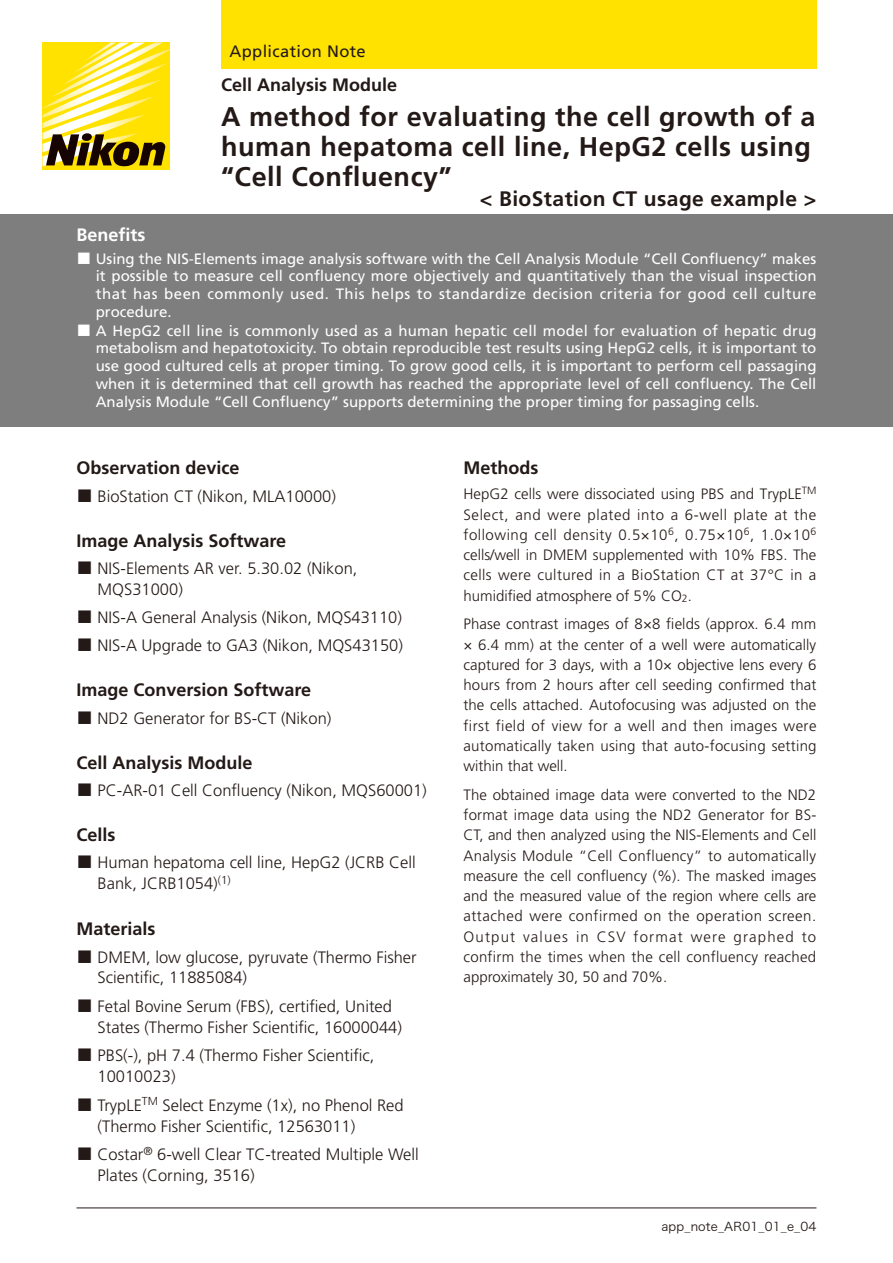
<style>
.page{position:relative;width:893px;height:1263px;background:#fff}
.page>*{position:absolute;margin:0;border:0;box-sizing:border-box;transform-origin:0 0}
.t1{font:700 27px/30px "Frutiger LT Std";letter-spacing:.02em;color:#231916}
.t2{font:700 21px "Frutiger LT Std";letter-spacing:.02em;color:#231916}
.t3{font:700 18px "Frutiger LT Std";color:#231916}
.t4{font:700 18px "Frutiger LT Std";color:#fff}
.t5{font:300 16.5px/20.9px "Frutiger LT Std";color:#231916}
.t6{font:16.5px "Frutiger LT Std";letter-spacing:.02em;color:#231916}
.t7{font:300 15px/20.2px "Frutiger LT Std";letter-spacing:.015em;color:#231916;text-align:justify}
.t8{font:15px/17.9px "Frutiger LT Std";color:#fff;text-align:justify}
.t9{font:12px "Hira Kaku Std W3";letter-spacing:.015em;color:#231916}
.s1{font-family:"Hira Kaku Std W3"}
.s2{font-family:"Hira Kaku Std W3";font-weight:400}
</style>
<div class="page">
<div style="left:43px;top:43px;width:127px;height:127px;background:#ffe200"></div>
<svg style="left:43px;top:43px;width:127px;height:124px"></svg>
<div style="left:221px;top:0;width:595px;height:68px;background:#ffe200"></div>
<div style="left:0;top:214px;width:893px;height:212px;background:#7e7e7e"></div>
<hr style="left:77px;top:1208px;width:739px;height:1px;background:#231916">
<p class="t6" style="left:230px;top:41px;width:138px">Application Note</p>
<p class="t3" style="left:221px;top:75px;width:178px">Cell Analysis Module</p>
<h1 class="t1" style="left:221px;top:102px;width:596px">A method for evaluating the cell growth of a human hepatoma cell line, HepG2 cells using “Cell Confluency”</h1>
<h2 class="t2" style="left:480px;top:187px;width:338px">&lt; BioStation CT usage example &gt;</h2>
<p class="t4" style="left:77px;top:225px;width:71px">Benefits</p>
<p class="t8" style="left:96px;top:250px;width:722px;text-indent:-19px"><span class="s1">■</span> Using the NIS-Elements image analysis software with the Cell Analysis Module “Cell Confluency” makes it possible to measure cell confluency more objectively and quantitatively than the visual inspection that has been commonly used. This helps to standardize decision criteria for good cell culture procedure.</p>
<p class="t8" style="left:96px;top:322px;width:722px;text-indent:-19px"><span class="s1">■</span> A HepG2 cell line is commonly used as a human hepatic cell model for evaluation of hepatic drug metabolism and hepatotoxicity. To obtain reproducible test results using HepG2 cells, it is important to use good cultured cells at proper timing. To grow good cells, it is important to perform cell passaging when it is determined that cell growth has reached the appropriate level of cell confluency. The Cell Analysis Module “Cell Confluency” supports determining the proper timing for passaging cells.</p>
<p class="t3" style="left:77px;top:457px;width:165px">Observation device</p>
<p class="t5" style="left:77px;top:486px;width:261px"><span class="s2">■</span> BioStation CT (Nikon, MLA10000)</p>
<p class="t3" style="left:77px;top:530px;width:211px">Image Analysis Software</p>
<p class="t5" style="left:98px;top:558px;width:261px;text-indent:-21px"><span class="s2">■</span> NIS-Elements AR ver. 5.30.02 (Nikon,<br>MQS31000)</p>
<p class="t5" style="left:77px;top:607px;width:327px"><span class="s2">■</span> NIS-A General Analysis (Nikon, MQS43110)</p>
<p class="t5" style="left:77px;top:635px;width:328px"><span class="s2">■</span> NIS-A Upgrade to GA3 (Nikon, MQS43150)</p>
<p class="t3" style="left:77px;top:679px;width:236px">Image Conversion Software</p>
<p class="t5" style="left:77px;top:708px;width:256px"><span class="s2">■</span> ND2 Generator for BS-CT (Nikon)</p>
<p class="t3" style="left:77px;top:752px;width:178px">Cell Analysis Module</p>
<p class="t5" style="left:77px;top:780px;width:352px"><span class="s2">■</span> PC-AR-01 Cell Confluency (Nikon, MQS60001)</p>
<p class="t3" style="left:77px;top:824px;width:41px">Cells</p>
<p class="t5" style="left:98px;top:852px;width:320px;text-indent:-21px"><span class="s2">■</span> Human hepatoma cell line, HepG2 (JCRB Cell<br>Bank, JCRB1054)<sup>(1)</sup></p>
<p class="t3" style="left:77px;top:918px;width:81px">Materials</p>
<p class="t5" style="left:98px;top:947px;width:321px;text-indent:-21px"><span class="s2">■</span> DMEM, low glucose, pyruvate (Thermo Fisher<br>Scientific, 11885084)</p>
<p class="t5" style="left:98px;top:996px;width:306px;text-indent:-21px"><span class="s2">■</span> Fetal Bovine Serum (FBS), certified, United<br>States (Thermo Fisher Scientific, 16000044)</p>
<p class="t5" style="left:98px;top:1045px;width:278px;text-indent:-21px"><span class="s2">■</span> PBS(-), pH 7.4 (Thermo Fisher Scientific,<br>10010023)</p>
<p class="t5" style="left:98px;top:1095px;width:308px;text-indent:-21px"><span class="s2">■</span> TrypLE<sup>TM</sup> Select Enzyme (1x), no Phenol Red (Thermo Fisher Scientific, 12563011)</p>
<p class="t5" style="left:98px;top:1144px;width:323px;text-indent:-21px"><span class="s2">■</span> Costar<sup>®</sup> 6-well Clear TC-treated Multiple Well<br>Plates (Corning, 3516)</p>
<p class="t3" style="left:463px;top:457px;width:76px">Methods</p>
<p class="t7" style="left:463px;top:484px;width:354px">HepG2 cells were dissociated using PBS and TrypLE<sup>TM </sup>Select, and were plated into a 6-well plate at the following cell density 0.5×10<sup>6</sup>, 0.75×10<sup>6</sup>, 1.0×10<sup>6 </sup>cells/well in DMEM supplemented with 10% FBS. The cells were cultured in a BioStation CT at 37°C in a humidified atmosphere of 5% CO<sub>2</sub>.</p>
<p class="t7" style="left:463px;top:614px;width:355px">Phase contrast images of 8×8 fields (approx. 6.4 mm × 6.4 mm) at the center of a well were automatically captured for 3 days, with a 10× objective lens every 6 hours from 2 hours after cell seeding confirmed that the cells attached. Autofocusing was adjusted on the first field of view for a well and then images were automatically taken using that auto-focusing setting within that well.</p>
<p class="t7" style="left:463px;top:785px;width:354px">The obtained image data were converted to the ND2 format image data using the ND2 Generator for BS-CT, and then analyzed using the NIS-Elements and Cell Analysis Module “Cell Confluency” to automatically measure the cell confluency (%). The masked images and the measured value of the region where cells are attached were confirmed on the operation screen.<br>Output values in CSV format were graphed to confirm the times when the cell confluency reached approximately 30, 50 and 70%.</p>
<p class="t9" style="left:661px;top:1217px;width:156px">app_note_AR01_01_e_04</p>
</div>
